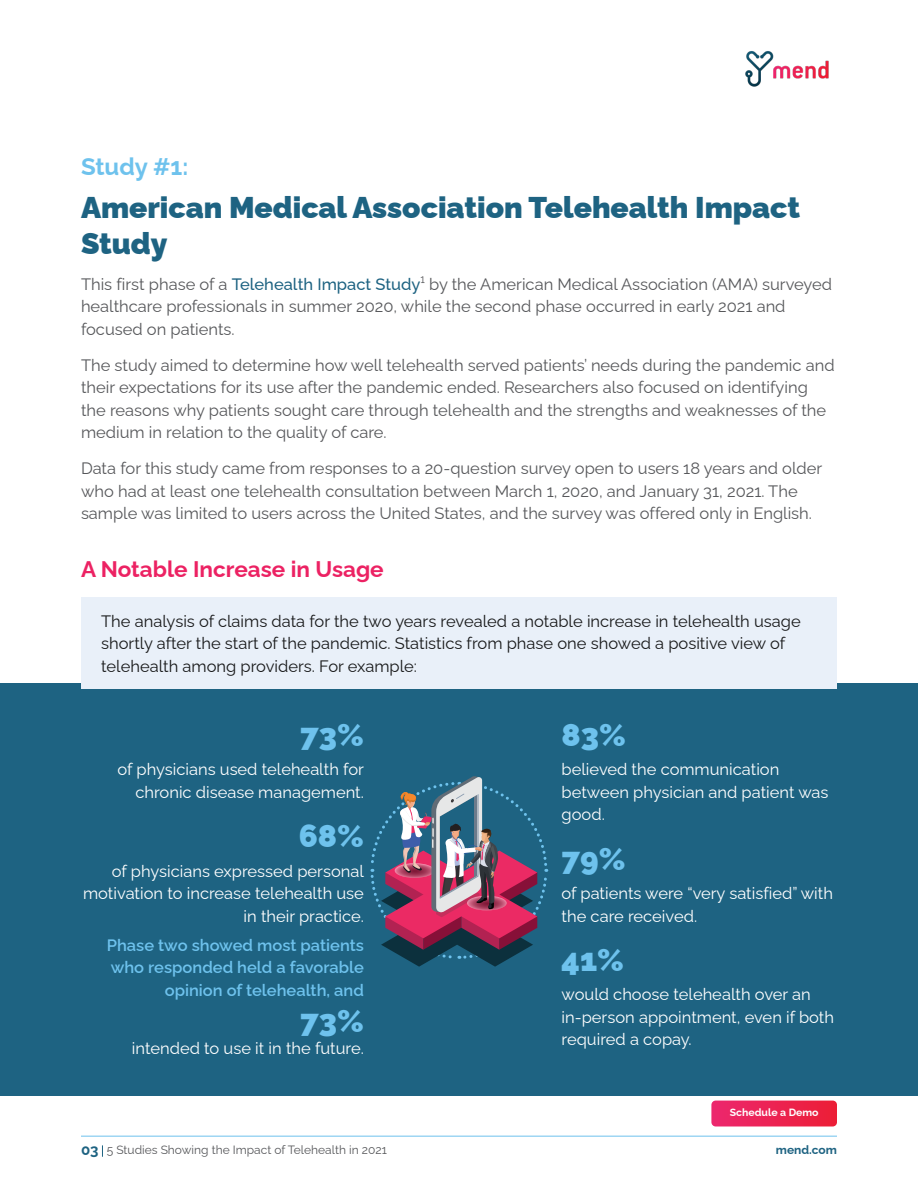
<style>
.page{position:relative;width:918px;height:1188px;background:#fff}
.page>*{position:absolute;margin:0;border:0;box-sizing:border-box;transform-origin:0 0}
.body{font:900 31.5px "Raleway";color:#6ec2ed}
.Heading_1{font:900 30px/36px "Raleway";color:#1e6382}
.Heading_1-2{font:700 24px "Raleway";color:#6ec2ed}
.Heading_2{font:700 22.5px "Raleway";color:#ec2263}
.body-2{font:16.5px/22.5px "Raleway";color:#57585b}
.body-3{font:16.5px/22.5px "Raleway";color:#fff}
.body-4{font:16.5px/22.5px "Raleway";color:#18191a}
.body-5{font:600 16.5px/22.5px "Raleway";color:#6ec2ed;text-align:right}
.t1{font:12px "Raleway";color:#57585b}
.t2{font:700 12px "Raleway";color:#1e6382}
.body-6{font:700 10.5px "Raleway";color:#fff}
.s1{font-weight:500;color:#1e6382}
.s2{font-weight:700;font-size:15px;color:#1e6382}
</style>
<div class="page">
<div style="left:0;top:684px;width:918px;height:412px;background:#1e6382"></div>
<div style="left:81px;top:598px;width:756px;height:91px;background:#e9f0f9"></div>
<svg style="left:370px;top:776px;width:179px;height:191px"></svg>
<svg style="left:711px;top:1101px;width:126px;height:25px"></svg>
<hr style="left:81px;top:1136px;width:756px;height:1px;background:#6ec2ed">
<svg style="left:102px;top:1145px;width:1px;height:12px"></svg>
<img style="left:745px;top:51px;width:84px;height:36px">
<p class="Heading_1-2" style="left:81px;top:148px;width:109px">Study #1:</p>
<p class="Heading_1" style="left:81px;top:186px;width:721px">American Medical Association Telehealth Impact<br>Study</p>
<p class="body-2" style="left:81px;top:271px;width:753px">This first phase of a <span class="s1">Telehealth Impact Study</span>¹ by the American Medical Association (AMA) surveyed healthcare professionals in summer 2020, while the second phase occurred in early 2021 and focused on patients.</p>
<p class="body-2" style="left:81px;top:352px;width:755px">The study aimed to determine how well telehealth served patients’ needs during the pandemic and their expectations for its use after the pandemic ended. Researchers also focused on identifying the reasons why patients sought care through telehealth and the strengths and weaknesses of the medium in relation to the quality of care.</p>
<p class="body-2" style="left:81px;top:456px;width:743px">Data for this study came from responses to a 20-question survey open to users 18 years and older who had at least one telehealth consultation between March 1, 2020, and January 31, 2021. The sample was limited to users across the United States, and the survey was offered only in English.</p>
<p class="Heading_2" style="left:81px;top:551px;width:304px">A Notable Increase in Usage</p>
<p class="body-4" style="left:101px;top:608px;width:701px">The analysis of claims data for the two years revealed a notable increase in telehealth usage shortly after the start of the pandemic. Statistics from phase one showed a positive view of telehealth among providers. For example:</p>
<p class="body" style="left:300px;top:710px;width:65px">73%</p>
<p class="body-3" style="left:118px;top:756px;width:248px;text-align:right">of physicians used telehealth for chronic disease management.</p>
<p class="body" style="left:299px;top:811px;width:67px">68%</p>
<p class="body-3" style="left:83px;top:858px;width:282px;text-align:right">of physicians expressed personal motivation to increase telehealth use in their practice.</p>
<p class="body-5" style="left:107px;top:932px;width:259px">Phase two showed most patients who responded held a favorable opinion of telehealth, and</p>
<p class="body" style="left:300px;top:996px;width:65px">73%</p>
<p class="body-3" style="left:132px;top:1035px;width:234px">intended to use it in the future.</p>
<p class="body" style="left:562px;top:710px;width:66px">83%</p>
<p class="body-3" style="left:562px;top:756px;width:268px">believed the communication between physician and patient was good.</p>
<p class="body" style="left:562px;top:834px;width:66px">79%</p>
<p class="body-3" style="left:562px;top:880px;width:273px">of patients were “very satisfied” with the care received.</p>
<p class="body" style="left:562px;top:935px;width:64px">41%</p>
<p class="body-3" style="left:562px;top:981px;width:274px">would choose telehealth over an in-person appointment, even if both required a copay.</p>
<p class="body-6" style="left:730px;top:1104px;width:90px">Schedule a Demo</p>
<p class="t1" style="left:81px;top:1140px;width:307px"><span class="s2">03</span> 5 Studies Showing the Impact of Telehealth in 2021</p>
<p class="t2" style="left:776px;top:1140px;width:63px">mend.com</p>
</div>
